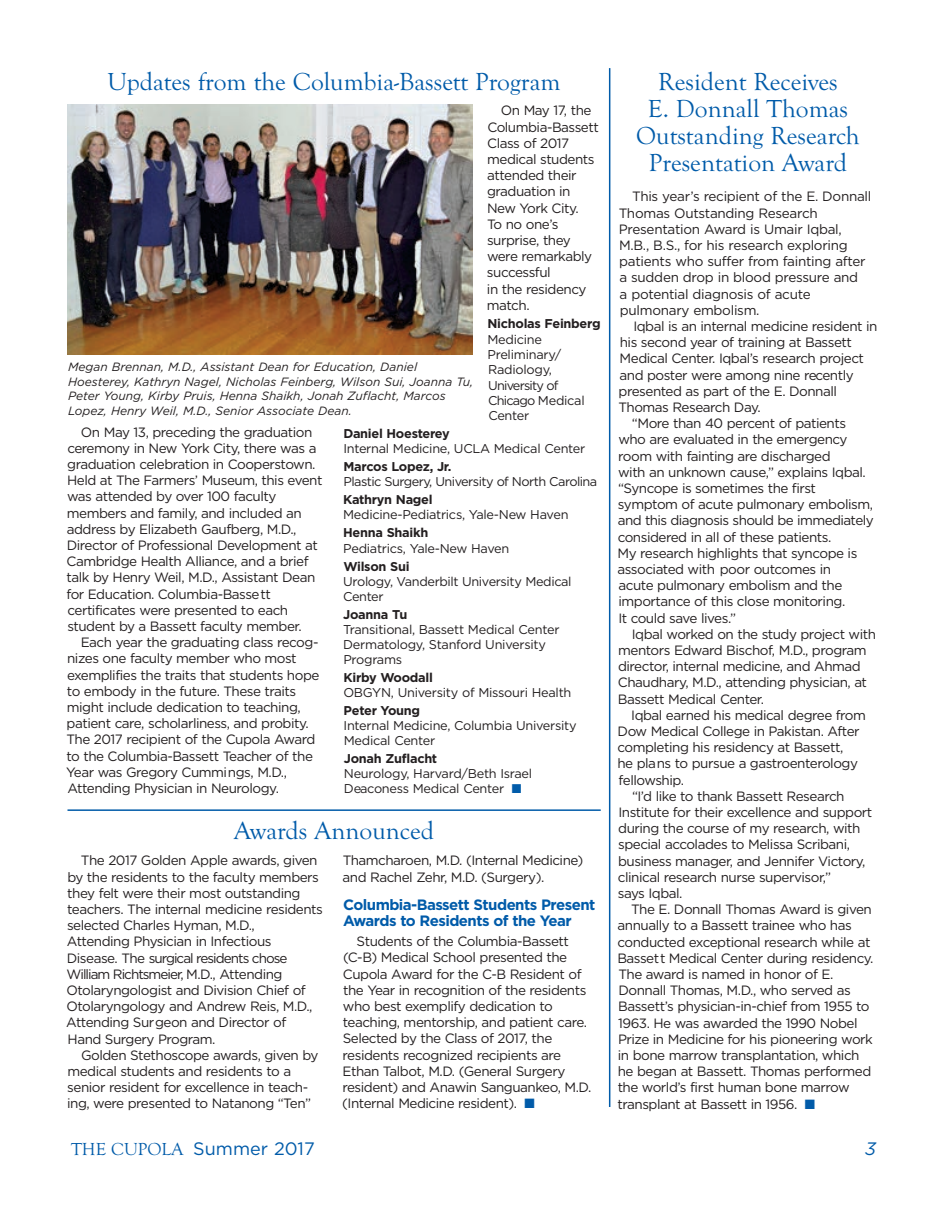
<style>
.page{position:relative;width:945px;height:1215px;background:#fff}
.page>*{position:absolute;margin:0;border:0;box-sizing:border-box;transform-origin:0 0}
.t1{font:25.5px/27px "Goudy Old Style T";color:#015ba9;text-align:center}
.t2{font:18px "Gotham";color:#015ba9}
.t3{font:italic 18px "Gotham";color:#015ba9}
.t4{font:700 15px/16.5px "Gotham";letter-spacing:-.035em;color:#015ba9}
.t5{font:13.5px/16.2px "Gotham";letter-spacing:-.035em;color:#231f20}
.t6{font:12.75px/15.3px "Gotham";letter-spacing:-.02em;color:#231f20}
.t7{font:700 12.75px "Gotham";letter-spacing:-.02em;color:#231f20}
.t8{font:12.75px "Gotham";letter-spacing:-.045em;color:#231f20}
.t9{font:italic 12px/14.4px "Gotham";color:#231f20}
.s1{color:#015ba9}
.s2{font-family:"Goudy Old Style T"}
</style>
<div class="page">
<hr style="left:609px;top:68px;width:1px;height:1039px;background:#015ba9">
<hr style="left:68px;top:809px;width:533px;height:2px;background:#015ba9">
<img style="left:68px;top:105px;width:404px;height:250px">
<h1 class="t1" style="left:108px;top:68px;width:454px">Updates from the Columbia-Bassett Program</h1>
<p class="t9" style="left:68px;top:361px;width:407px">Megan Brennan, M.D., Assistant Dean for Education, Daniel Hoesterey, Kathryn Nagel, Nicholas Feinberg, Wilson Sui, Joanna Tu, Peter Young, Kirby Pruis, Henna Shaikh, Jonah Zuflacht, Marcos Lopez, Henry Weil, M.D., Senior Associate Dean.</p>
<p class="t5" style="left:487px;top:104px;width:114px;text-indent:14px">On May 17, the<br>Columbia-Bassett<br>Class of 2017 medical students attended their graduation in<br>New York City.<br>To no one’s surprise, they were remarkably successful<br>in the residency match.</p>
<p class="t7" style="left:487px;top:319px;width:115px">Nicholas Feinberg</p>
<p class="t6" style="left:487px;top:333px;width:99px">Medicine<br>Preliminary/<br>Radiology,<br>University of<br>Chicago Medical<br>Center</p>
<p class="t5" style="left:66px;top:425px;width:258px;text-indent:15px">On May 13, preceding the graduation ceremony in New York City, there was a graduation celebration in Cooperstown.<br>Held at The Farmers’ Museum, this event was attended by over 100 faculty members and family, and included an address by Elizabeth Gaufberg, M.D., Director of Professional Development at Cambridge Health Alliance, and a brief talk by Henry Weil, M.D., Assistant Dean for Education. Columbia-Bassett certificates were presented to each student by a Bassett faculty member.</p>
<p class="t5" style="left:66px;top:636px;width:255px;text-indent:14px">Each year the graduating class recog&shy;nizes one faculty member who most exemplifies the traits that students hope to embody in the future. These traits might include dedication to teaching, patient care, scholarliness, and probity.<br>The 2017 recipient of the Cupola Award to the Columbia-Bassett Teacher of the Year was Gregory Cummings, M.D., Attending Physician in Neurology.</p>
<p class="t7" style="left:343px;top:429px;width:108px">Daniel Hoesterey</p>
<p class="t6" style="left:343px;top:442px;width:244px">Internal Medicine, UCLA Medical Center</p>
<p class="t7" style="left:344px;top:462px;width:109px">Marcos Lopez, Jr.</p>
<p class="t8" style="left:344px;top:477px;width:255px">Plastic Surgery, University of North Carolina</p>
<p class="t7" style="left:343px;top:495px;width:91px">Kathryn Nagel</p>
<p class="t6" style="left:343px;top:508px;width:227px">Medicine-Pediatrics, Yale-New Haven</p>
<p class="t7" style="left:343px;top:529px;width:87px">Henna Shaikh</p>
<p class="t6" style="left:343px;top:541px;width:168px">Pediatrics, Yale-New Haven</p>
<p class="t7" style="left:343px;top:562px;width:68px">Wilson Sui</p>
<p class="t6" style="left:343px;top:575px;width:230px">Urology, Vanderbilt University Medical<br>Center</p>
<p class="t7" style="left:343px;top:610px;width:66px">Joanna Tu</p>
<p class="t6" style="left:343px;top:623px;width:218px">Transitional, Bassett Medical Center<br>Dermatology, Stanford University<br>Programs</p>
<p class="t7" style="left:343px;top:673px;width:91px">Kirby Woodall</p>
<p class="t6" style="left:343px;top:686px;width:230px">OBGYN, University of Missouri Health</p>
<p class="t7" style="left:344px;top:706px;width:78px">Peter Young</p>
<p class="t6" style="left:344px;top:719px;width:235px">Internal Medicine, Columbia University<br>Medical Center</p>
<p class="t7" style="left:344px;top:754px;width:95px">Jonah Zuflacht</p>
<p class="t6" style="left:344px;top:767px;width:190px">Neurology, Harvard/Beth Israel<br>Deaconess Medical Center <span class="s1">■</span></p>
<h1 class="t1" style="left:234px;top:816px;width:201px">Awards Announced</h1>
<p class="t5" style="left:66px;top:854px;width:258px;text-indent:15px">The 2017 Golden Apple awards, given by the residents to the faculty members they felt were their most outstanding teachers. The internal medicine residents selected Charles Hyman, M.D.,<br>Attending Physician in Infectious Disease. The surgical residents chose William Richtsmeier, M.D., Attending Otolaryngologist and Division Chief of Otolaryngology and Andrew Reis, M.D., Attending Surgeon and Director of Hand Surgery Program.</p>
<p class="t5" style="left:67px;top:1048px;width:253px;text-indent:14px">Golden Stethoscope awards, given by medical students and residents to a senior resident for excellence in teach&shy;ing, were presented to Natanong “Ten”</p>
<p class="t5" style="left:343px;top:854px;width:242px">Thamcharoen, M.D. (Internal Medicine) and Rachel Zehr, M.D. (Surgery).</p>
<p class="t4" style="left:343px;top:897px;width:254px">Columbia-Bassett Students Present<br>Awards to Residents of the Year</p>
<p class="t5" style="left:342px;top:934px;width:251px;text-indent:14px">Students of the Columbia-Bassett (C-B) Medical School presented the Cupola Award for the C-B Resident of the Year in recognition of the residents who best exemplify dedication to teaching, mentorship, and patient care.<br>Selected by the Class of 2017, the residents recognized recipients are Ethan Talbot, M.D. (General Surgery resident) and Anawin Sanguankeo, M.D. (Internal Medicine resident). <span class="s1">■</span></p>
<h1 class="t1" style="left:636px;top:68px;width:225px">Resident Receives<br>E. Donnall Thomas<br>Outstanding Research<br>Presentation Award</h1>
<p class="t5" style="left:619px;top:190px;width:254px;text-indent:13px">This year’s recipient of the E. Donnall Thomas Outstanding Research Presentation Award is Umair Iqbal, M.B., B.S., for his research exploring patients who suffer from fainting after a sudden drop in blood pressure and<br>a potential diagnosis of acute pulmonary embolism.</p>
<p class="t5" style="left:633px;top:319px;width:246px">Iqbal is an internal medicine resident in</p>
<p class="t5" style="left:620px;top:335px;width:234px">his second year of training at Bassett</p>
<p class="t5" style="left:620px;top:352px;width:246px">Medical Center. Iqbal’s research project</p>
<p class="t5" style="left:620px;top:368px;width:236px">and poster were among nine recently</p>
<p class="t5" style="left:619px;top:384px;width:220px">presented as part of the E. Donnall</p>
<p class="t5" style="left:619px;top:400px;width:144px">Thomas Research Day.</p>
<p class="t5" style="left:632px;top:416px;width:216px">“More than 40 percent of patients</p>
<p class="t5" style="left:618px;top:433px;width:231px">who are evaluated in the emergency</p>
<p class="t5" style="left:618px;top:449px;width:214px">room with fainting are discharged</p>
<p class="t5" style="left:618px;top:465px;width:249px">with an unknown cause,” explains Iqbal.</p>
<p class="t5" style="left:618px;top:481px;width:200px">“Syncope is sometimes the first</p>
<p class="t5" style="left:618px;top:497px;width:257px">symptom of acute pulmonary embolism,</p>
<p class="t5" style="left:618px;top:514px;width:257px">and this diagnosis should be immediately</p>
<p class="t5" style="left:618px;top:530px;width:215px">considered in all of these patients.</p>
<p class="t5" style="left:618px;top:546px;width:241px">My research highlights that syncope is</p>
<p class="t5" style="left:617px;top:562px;width:215px">associated with poor outcomes in</p>
<p class="t5" style="left:619px;top:578px;width:225px">acute pulmonary embolism and the</p>
<p class="t5" style="left:618px;top:595px;width:228px">importance of this close monitoring.</p>
<p class="t5" style="left:618px;top:611px;width:119px">It could save lives.”</p>
<p class="t5" style="left:632px;top:627px;width:246px">Iqbal worked on the study project with</p>
<p class="t5" style="left:618px;top:643px;width:250px">mentors Edward Bischof, M.D., program</p>
<p class="t5" style="left:618px;top:659px;width:244px">director, internal medicine, and Ahmad</p>
<p class="t5" style="left:618px;top:676px;width:251px">Chaudhary, M.D., attending physician, at</p>
<p class="t5" style="left:618px;top:692px;width:148px">Bassett Medical Center.</p>
<p class="t5" style="left:631px;top:708px;width:236px">Iqbal earned his medical degree from</p>
<p class="t5" style="left:618px;top:724px;width:244px">Dow Medical College in Pakistan. After</p>
<p class="t5" style="left:617px;top:740px;width:227px">completing his residency at Bassett,</p>
<p class="t5" style="left:617px;top:757px;width:242px">he plans to pursue a gastroenterology</p>
<p class="t5" style="left:619px;top:773px;width:67px">fellowship.</p>
<p class="t5" style="left:632px;top:789px;width:214px">“I’d like to thank Bassett Research</p>
<p class="t5" style="left:618px;top:805px;width:255px">Institute for their excellence and support</p>
<p class="t5" style="left:618px;top:821px;width:244px">during the course of my research, with</p>
<p class="t5" style="left:618px;top:838px;width:233px">special accolades to Melissa Scribani,</p>
<p class="t5" style="left:618px;top:854px;width:249px">business manager, and Jennifer Victory,</p>
<p class="t5" style="left:618px;top:870px;width:215px">clinical research nurse supervisor,”</p>
<p class="t5" style="left:618px;top:886px;width:66px">says Iqbal.</p>
<p class="t5" style="left:631px;top:902px;width:242px">The E. Donnall Thomas Award is given</p>
<p class="t5" style="left:618px;top:919px;width:236px">annually to a Bassett trainee who has</p>
<p class="t5" style="left:618px;top:935px;width:254px">conducted exceptional research while at</p>
<p class="t5" style="left:617px;top:951px;width:258px">Bassett Medical Center during residency.</p>
<p class="t5" style="left:619px;top:967px;width:216px">The award is named in honor of E.</p>
<p class="t5" style="left:618px;top:983px;width:234px">Donnall Thomas, M.D., who served as</p>
<p class="t5" style="left:618px;top:1000px;width:253px">Bassett’s physician-in-chief from 1955 to</p>
<p class="t5" style="left:618px;top:1016px;width:241px">1963. He was awarded the 1990 Nobel</p>
<p class="t5" style="left:618px;top:1032px;width:256px">Prize in Medicine for his pioneering work</p>
<p class="t5" style="left:618px;top:1048px;width:243px">in bone marrow transplantation, which</p>
<p class="t5" style="left:618px;top:1064px;width:255px">he began at Bassett. Thomas performed</p>
<p class="t5" style="left:618px;top:1081px;width:234px">the world’s first human bone marrow</p>
<p class="t5" style="left:618px;top:1097px;width:199px">transplant at Bassett in 1956. <span class="s1">■</span></p>
<h2 class="t2" style="left:71px;top:1142px;width:245px"><span class="s2">THE CUPOLA</span> Summer 2017</h2>
<h2 class="t3" style="left:865px;top:1142px;width:12px">3</h2>
</div>
